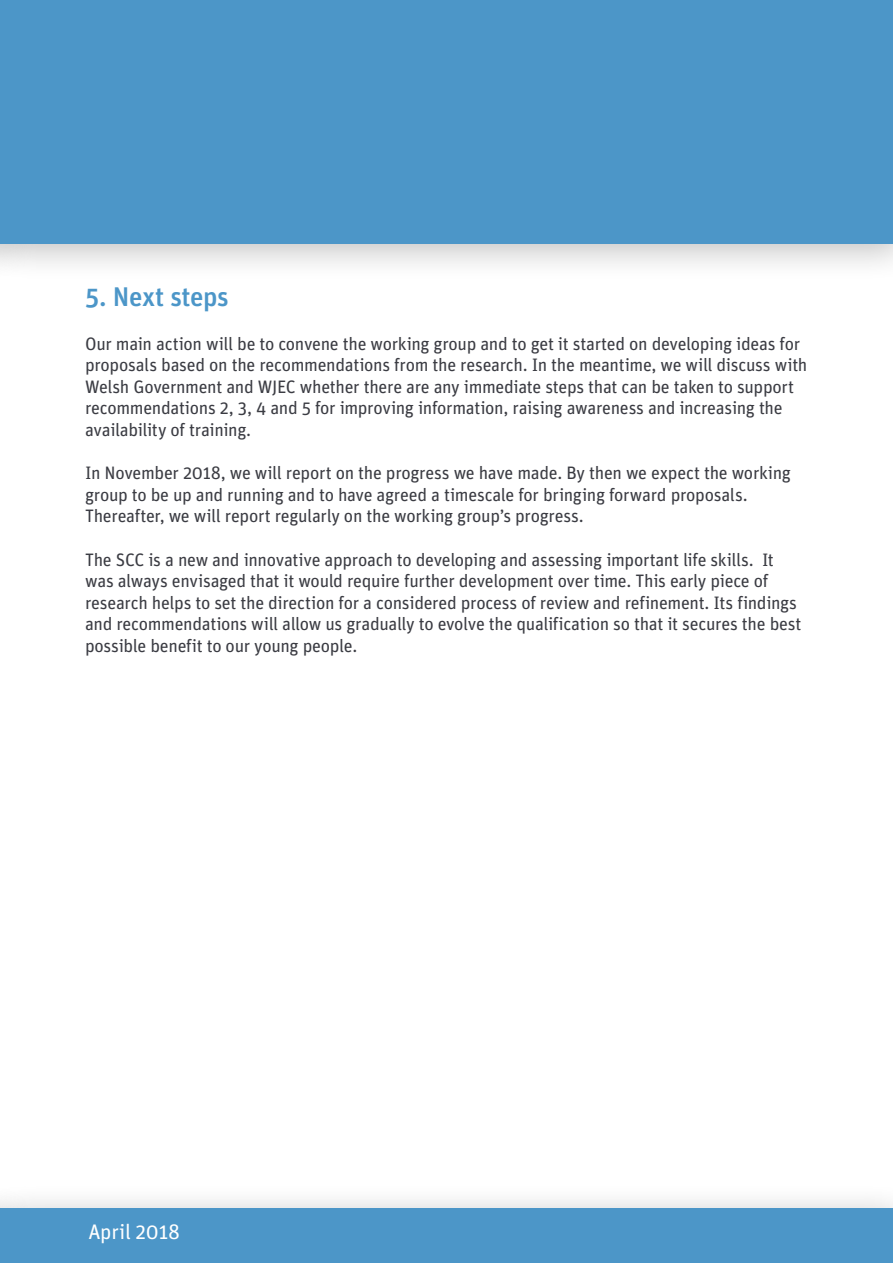
<style>
.page{position:relative;width:893px;height:1263px;background:#fff}
.page>*{position:absolute;margin:0;border:0;box-sizing:border-box;transform-origin:0 0}
.t1{font:500 27px "Unit OT";letter-spacing:-.015em;color:#4c96c8}
.t2{font:21px "Unit OT";letter-spacing:-.01em;color:#fff}
.t3{font:18px/21.6px "Unit OT";letter-spacing:-.02em;color:#3b3c43}
</style>
<div class="page">
<div style="left:0;top:0;width:893px;height:282px;background:#000;opacity:.25"></div>
<div style="left:0;top:0;width:893px;height:244px;background:#4c96c8"></div>
<div style="left:0;top:1181px;width:893px;height:82px;background:#000;opacity:.25"></div>
<div style="left:0;top:1209px;width:893px;height:54px;background:#4c96c8"></div>
<h1 class="t1" style="left:85px;top:280px;width:145px">5. Next steps</h1>
<p class="t3" style="left:85px;top:332px;width:724px">Our main action will be to convene the working group and to get it started on developing ideas for proposals based on the recommendations from the research. In the meantime, we will discuss with Welsh Government and WJEC whether there are any immediate steps that can be taken to support recommendations 2, 3, 4 and 5 for improving information, raising awareness and increasing the availability of training.</p>
<p class="t3" style="left:85px;top:462px;width:707px">In November 2018, we will report on the progress we have made. By then we expect the working group to be up and running and to have agreed a timescale for bringing forward proposals.<br>Thereafter, we will report regularly on the working group’s progress.</p>
<p class="t3" style="left:85px;top:548px;width:718px">The SCC is a new and innovative approach to developing and assessing important life skills. It was always envisaged that it would require further development over time. This early piece of research helps to set the direction for a considered process of review and refinement. Its findings and recommendations will allow us gradually to evolve the qualification so that it secures the best possible benefit to our young people.</p>
<p class="t2" style="left:88px;top:1219px;width:93px">April 2018</p>
</div>
